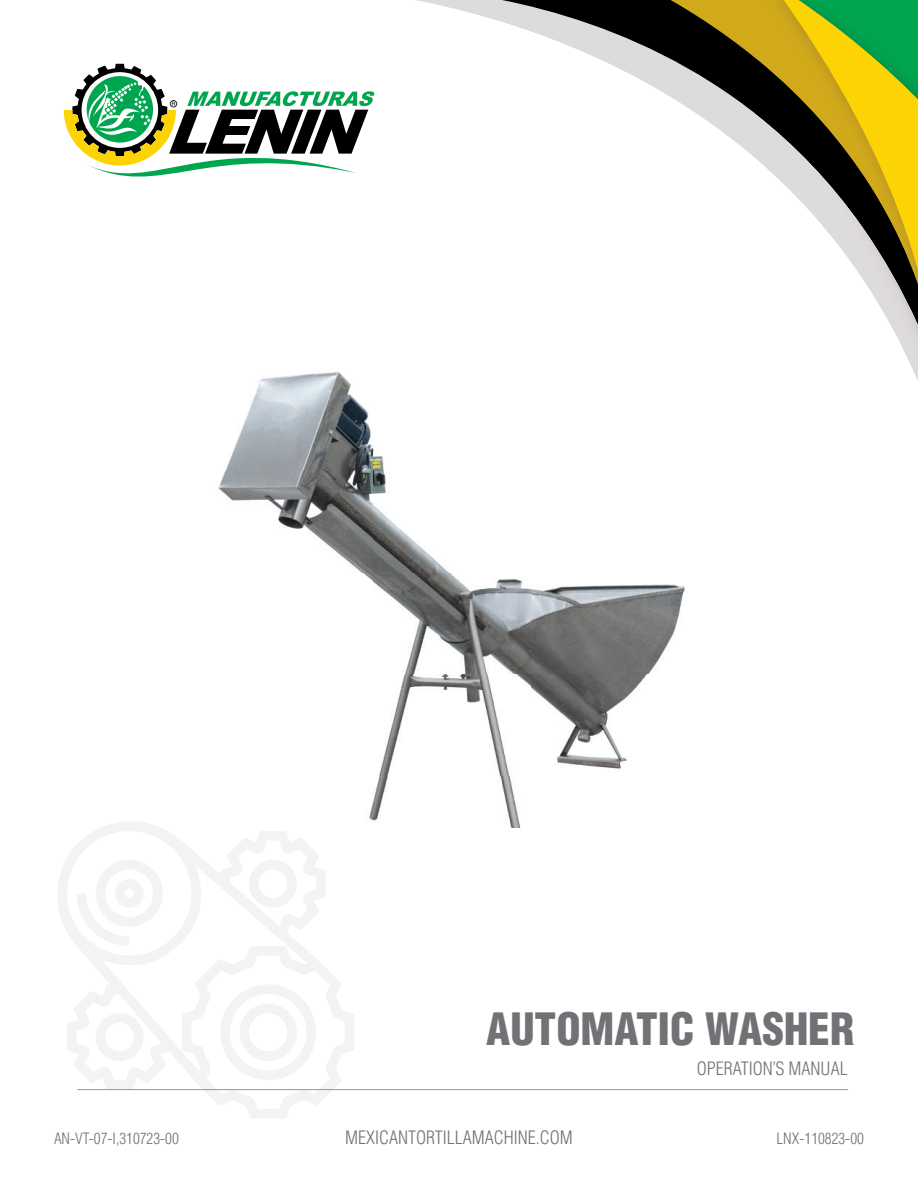
<style>
.page{position:relative;width:918px;height:1188px;background:#fff}
.page>*{position:absolute;margin:0;border:0;box-sizing:border-box;transform-origin:0 0}
.t1{font:900 condensed 43.5px "Helvetica";color:#717275}
.t2{font:300 condensed 18px "Helvetica LT Std";color:#717275}
.t3{font:300 condensed 15.3px "Helvetica LT Std";color:#717275}
</style>
<div class="page">
<svg style="left:58px;top:822px;width:297px;height:296px"></svg>
<svg style="left:249px;top:859px;width:48px;height:49px"></svg>
<svg style="left:96px;top:1013px;width:48px;height:48px"></svg>
<svg style="left:220px;top:984px;width:96px;height:96px"></svg>
<svg style="left:76px;top:860px;width:87px;height:87px"></svg>
<hr style="left:78px;top:1089px;width:770px;height:1px;background:#979797">
<svg style="left:64px;top:64px;width:251px;height:113px"></svg>
<svg style="left:315px;top:91px;width:40px;height:82px"></svg>
<svg style="left:355px;top:0;width:400px;height:173px"></svg>
<img style="left:755px;top:0;width:16px;height:58px">
<img style="left:755px;top:58px;width:16px;height:114px">
<svg style="left:771px;top:0;width:147px;height:241px;background:#9da33e"></svg>
<img style="left:863px;top:187px;width:26px;height:17px">
<img style="left:889px;top:187px;width:29px;height:17px">
<svg style="left:835px;top:204px;width:83px;height:177px"></svg>
<img style="left:216px;top:371px;width:469px;height:457px">
<h1 class="t1" style="left:486px;top:1001px;width:369px">AUTOMATIC WASHER</h1>
<p class="t2" style="left:697px;top:1058px;width:152px">OPERATION’S MANUAL</p>
<p class="t3" style="left:54px;top:1128px;width:126px">AN-VT-07-I,310723-00</p>
<p class="t2" style="left:345px;top:1126px;width:229px">MEXICANTORTILLAMACHINE.COM</p>
<p class="t3" style="left:777px;top:1128px;width:89px">LNX-110823-00</p>
</div>
